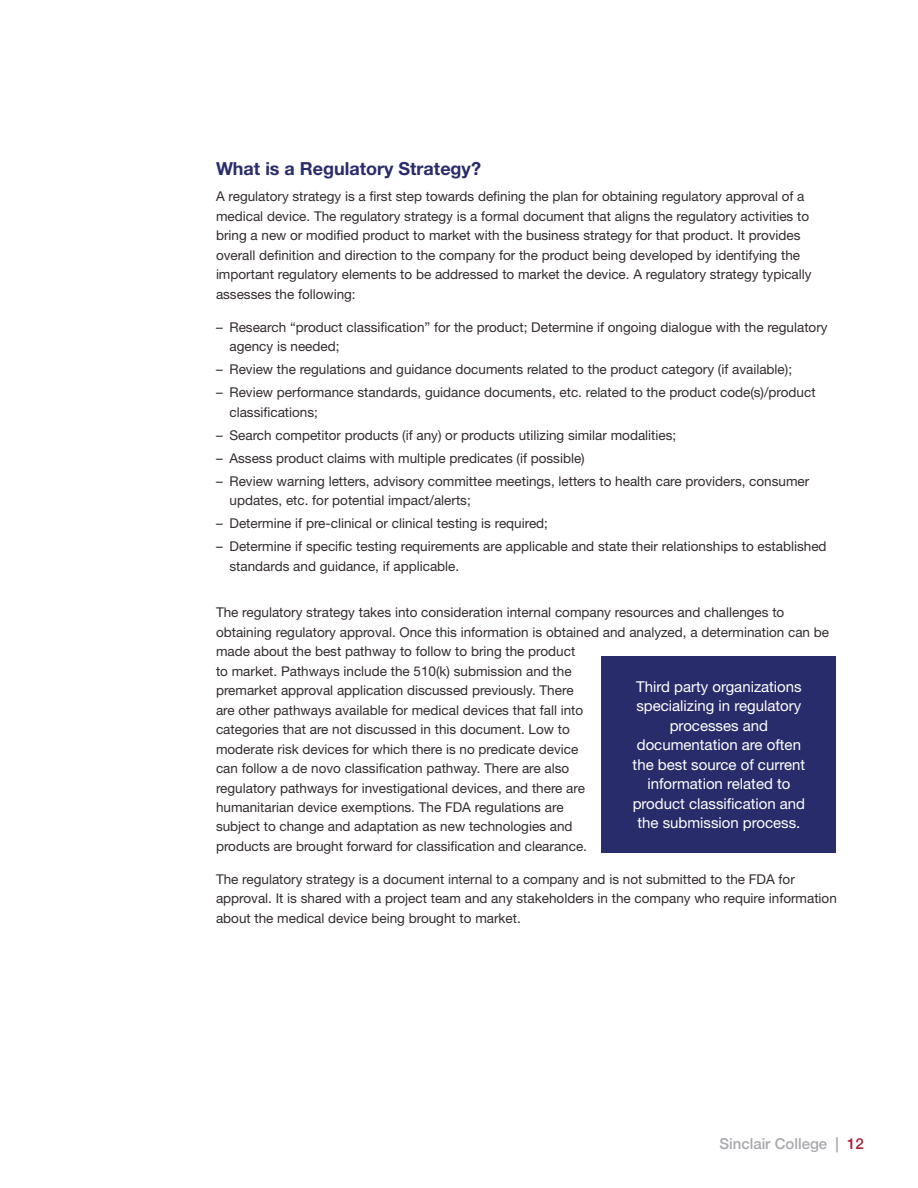
<style>
.page{position:relative;width:918px;height:1188px;background:#fff}
.page>*{position:absolute;margin:0;border:0;box-sizing:border-box;transform-origin:0 0}
.t1{font:700 18px "Helvetica Neue LT Std";color:#292c6b}
.t2{font:15px/19.5px "Helvetica Neue LT Std";color:#fff;text-align:center}
.t3{font:500 15px "Helvetica Neue";color:#a8a9ad}
.t4{font:13.5px/19.5px "Helvetica Neue LT Std";color:#332c2f}
.s1{color:#a91f34}
</style>
<div class="page">
<div style="left:602px;top:657px;width:234px;height:196px;background:#292c6b"></div>
<h1 class="t1" style="left:216px;top:157px;width:267px">What is a Regulatory Strategy?</h1>
<p class="t4" style="left:216px;top:186px;width:597px">A regulatory strategy is a first step towards defining the plan for obtaining regulatory approval of a medical device. The regulatory strategy is a formal document that aligns the regulatory activities to bring a new or modified product to market with the business strategy for that product. It provides overall definition and direction to the company for the product being developed by identifying the important regulatory elements to be addressed to market the device. A regulatory strategy typically assesses the following:</p>
<p class="t4" style="left:230px;top:317px;width:600px;text-indent:-14px">– Research “product classification” for the product; Determine if ongoing dialogue with the regulatory agency is needed;</p>
<p class="t4" style="left:216px;top:359px;width:578px">– Review the regulations and guidance documents related to the product category (if available);</p>
<p class="t4" style="left:230px;top:382px;width:588px;text-indent:-14px">– Review performance standards, guidance documents, etc. related to the product code(s)/product classifications;</p>
<p class="t4" style="left:216px;top:425px;width:462px">– Search competitor products (if any) or products utilizing similar modalities;</p>
<p class="t4" style="left:216px;top:448px;width:370px">– Assess product claims with multiple predicates (if possible)</p>
<p class="t4" style="left:230px;top:471px;width:581px;text-indent:-14px">– Review warning letters, advisory committee meetings, letters to health care providers, consumer updates, etc. for potential impact/alerts;</p>
<p class="t4" style="left:216px;top:513px;width:334px">– Determine if pre-clinical or clinical testing is required;</p>
<p class="t4" style="left:230px;top:536px;width:599px;text-indent:-14px">– Determine if specific testing requirements are applicable and state their relationships to established standards and guidance, if applicable.</p>
<p class="t4" style="left:216px;top:602px;width:615px">The regulatory strategy takes into consideration internal company resources and challenges to obtaining regulatory approval. Once this information is obtained and analyzed, a determination can be made about the best pathway to follow to bring the product<br>to market. Pathways include the 510(k) submission and the<br>premarket approval application discussed previously. There<br>are other pathways available for medical devices that fall into<br>categories that are not discussed in this document. Low to<br>moderate risk devices for which there is no predicate device<br>can follow a de novo classification pathway. There are also<br>regulatory pathways for investigational devices, and there are<br>humanitarian device exemptions. The FDA regulations are<br>subject to change and adaptation as new technologies and<br>products are brought forward for classification and clearance.</p>
<p class="t4" style="left:216px;top:869px;width:622px">The regulatory strategy is a document internal to a company and is not submitted to the FDA for approval. It is shared with a project team and any stakeholders in the company who require information about the medical device being brought to market.</p>
<p class="t2" style="left:633px;top:676px;width:174px">Third party organizations specializing in regulatory processes and documentation are often the best source of current information related to product classification and the submission process.</p>
<p class="t3" style="left:719px;top:1131px;width:146px">Sinclair College | <span class="s1">12</span></p>
</div>
